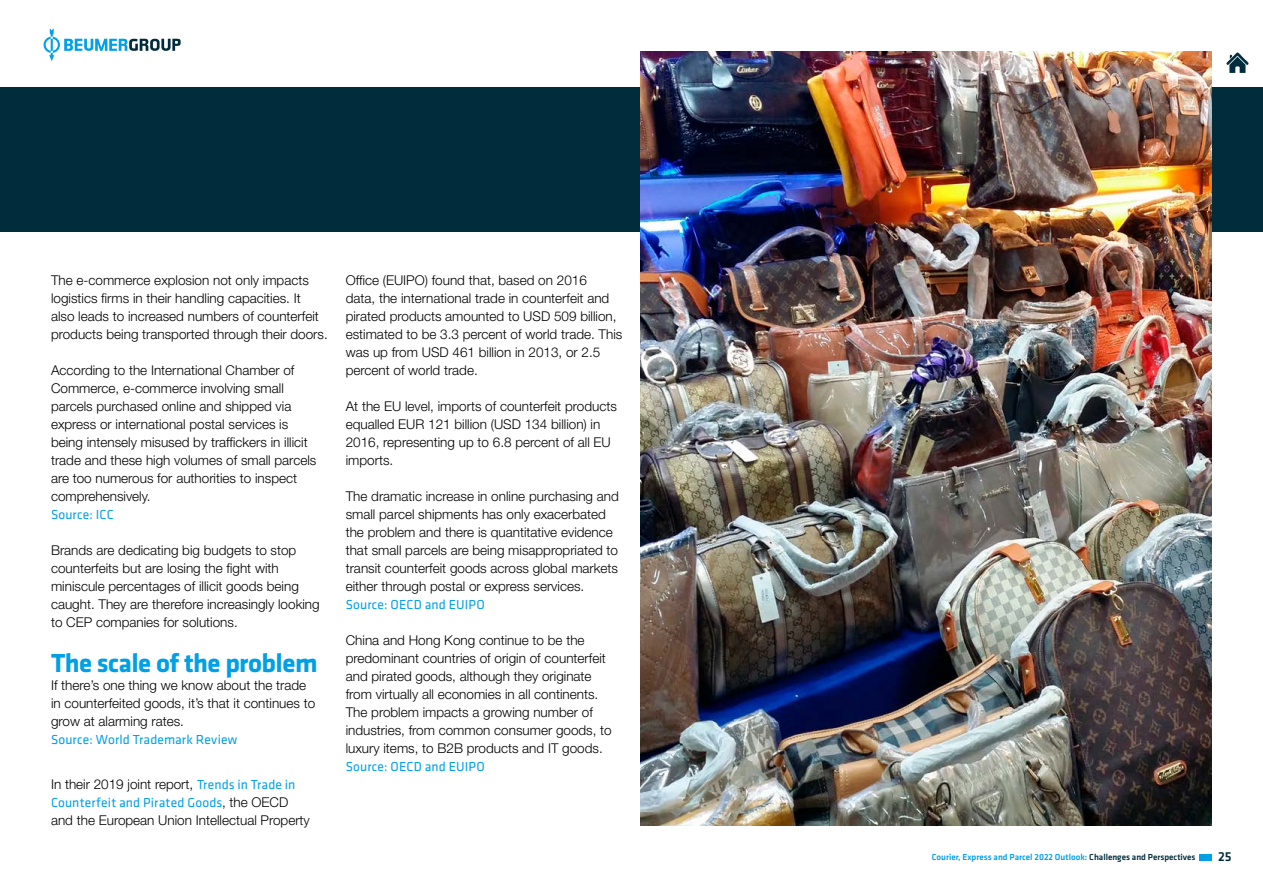
<style>
.page{position:relative;width:1263px;height:893px;background:#fff}
.page>*{position:absolute;margin:0;border:0;box-sizing:border-box;transform-origin:0 0}
.t1{font:700 27px "Klavika";letter-spacing:-.02em;color:#00a0e6}
.t2{font:300 13.5px/18px "Helvetica Neue LT Std";color:#000}
.t3{font:13.5px "Klavika";letter-spacing:.01em;color:#00a0e6}
.t4{font:500 13.5px "Klavika";color:#002c3c}
.t5{font:500 9px "Klavika";color:#00a0e6}
.s1{font-family:"Klavika";font-weight:400;color:#00a0e6}
.s2{font-family:"Helvetica Neue LT Std";font-weight:300;color:#000}
.s3{color:#002c3c}
</style>
<div class="page">
<div style="left:1200px;top:854px;width:12px;height:7px;background:#00a0e6"></div>
<svg style="left:44px;top:28px;width:137px;height:33px"></svg>
<svg style="left:1226px;top:52px;width:23px;height:21px"></svg>
<div style="left:0;top:87px;width:1263px;height:144px;background:#002c3c"></div>
<img style="left:640px;top:51px;width:572px;height:774px">
<p class="t2" style="left:51px;top:271px;width:278px">The e-commerce explosion not only impacts logistics firms in their handling capacities. It<br>also leads to increased numbers of counterfeit products being transported through their doors.</p>
<p class="t2" style="left:51px;top:361px;width:267px">According to the International Chamber of Commerce, e-commerce involving small parcels purchased online and shipped via express or international postal services is being intensely misused by traffickers in illicit trade and these high volumes of small parcels are too numerous for authorities to inspect comprehensively.</p>
<p class="t3" style="left:51px;top:507px;width:64px">Source: ICC</p>
<p class="t2" style="left:51px;top:541px;width:270px">Brands are dedicating big budgets to stop counterfeits but are losing the fight with miniscule percentages of illicit goods being caught. They are therefore increasingly looking to CEP companies for solutions.</p>
<h1 class="t1" style="left:51px;top:648px;width:268px">The scale of the problem</h1>
<p class="t2" style="left:51px;top:676px;width:266px">If there’s one thing we know about the trade in counterfeited goods, it’s that it continues to grow at alarming rates.</p>
<p class="t3" style="left:51px;top:732px;width:188px">Source: World Trademark Review</p>
<p class="t2" style="left:51px;top:775px;width:246px">In their 2019 joint report, <span class="s1">Trends in Trade in</span></p>
<p class="t3" style="left:51px;top:795px;width:239px">Counterfeit and Pirated Goods<span class="s2">, the OECD</span></p>
<p class="t2" style="left:51px;top:811px;width:260px">and the European Union Intellectual Property</p>
<p class="t2" style="left:346px;top:271px;width:278px">Office (EUIPO) found that, based on 2016<br>data, the international trade in counterfeit and pirated products amounted to USD 509 billion, estimated to be 3.3 percent of world trade. This was up from USD 461 billion in 2013, or 2.5 percent of world trade.</p>
<p class="t2" style="left:346px;top:397px;width:273px">At the EU level, imports of counterfeit products equalled EUR 121 billion (USD 134 billion) in 2016, representing up to 6.8 percent of all EU imports.</p>
<p class="t2" style="left:346px;top:487px;width:275px">The dramatic increase in online purchasing and small parcel shipments has only exacerbated the problem and there is quantitative evidence that small parcels are being misappropriated to transit counterfeit goods across global markets either through postal or express services.</p>
<p class="t3" style="left:346px;top:597px;width:140px">Source: OECD and EUIPO</p>
<p class="t2" style="left:346px;top:631px;width:268px">China and Hong Kong continue to be the predominant countries of origin of counterfeit and pirated goods, although they originate from virtually all economies in all continents.<br>The problem impacts a growing number of industries, from common consumer goods, to luxury items, to B2B products and IT goods.</p>
<p class="t3" style="left:346px;top:759px;width:140px">Source: OECD and EUIPO</p>
<p class="t5" style="left:932px;top:852px;width:265px">Courier, Express and Parcel 2022 Outlook: <span class="s3">Challenges and Perspectives</span></p>
<p class="t4" style="left:1218px;top:849px;width:15px">25</p>
</div>
